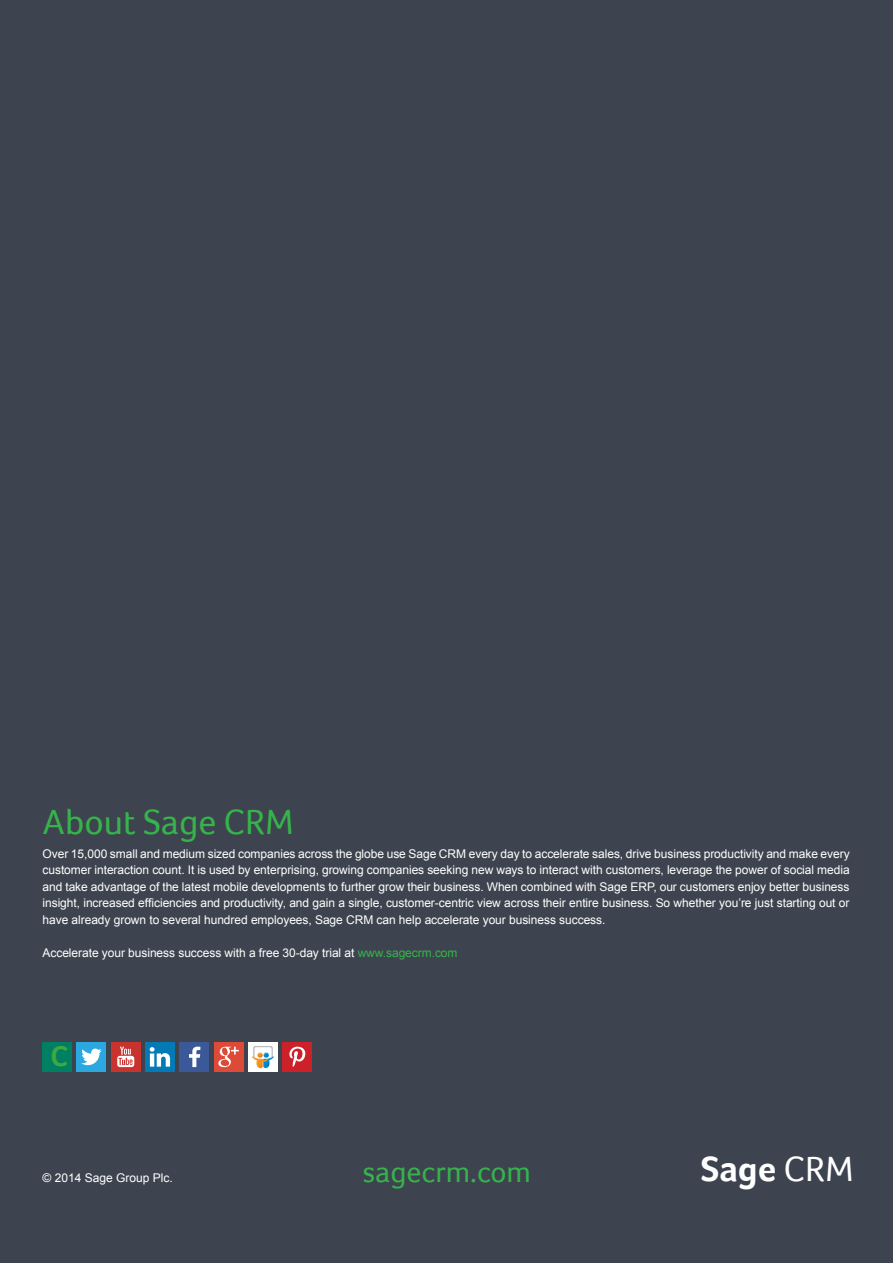
<style>
.page{position:relative;width:893px;height:1263px;background:#3e444f}
.page>*{position:absolute;margin:0;border:0;box-sizing:border-box;transform-origin:0 0}
.t1{font:36px "Foco";color:#35b44a}
.logo_white{font:700 36px "Foco";color:#fff}
.t2{font:30px "Foco";color:#35b44a}
.t3{font:700 29.1px "Foco";color:#40a840}
.t4{font:12px/16.5px "Arial";letter-spacing:-.005em;color:#fff;text-align:justify}
.s1{color:#35b44a}
.s2{font-weight:400}
</style>
<div class="page">
<div style="left:248px;top:1042px;width:30px;height:29px;background:#fff"></div>
<img style="left:252px;top:1046px;width:22px;height:23px">
<div style="left:180px;top:1042px;width:29px;height:29px;background:#3b5999"></div>
<svg style="left:189px;top:1047px;width:11px;height:20px"></svg>
<div style="left:77px;top:1042px;width:29px;height:29px;background:#2ba8e0"></div>
<svg style="left:81px;top:1048px;width:21px;height:17px"></svg>
<div style="left:283px;top:1042px;width:29px;height:29px;background:#cc2129"></div>
<svg style="left:289px;top:1046px;width:17px;height:21px"></svg>
<div style="left:214px;top:1042px;width:29px;height:29px;background:#de4a38"></div>
<svg style="left:218px;top:1047px;width:21px;height:20px"></svg>
<div style="left:145px;top:1042px;width:30px;height:29px;background:#037ab5"></div>
<svg style="left:150px;top:1047px;width:20px;height:19px"></svg>
<div style="left:111px;top:1042px;width:29px;height:29px;background:#c9332e"></div>
<svg style="left:117px;top:1047px;width:17px;height:20px"></svg>
<div style="left:43px;top:1042px;width:29px;height:29px;background:#008063"></div>
<p class="t1" style="left:43px;top:801px;width:253px">About Sage CRM</p>
<p class="t4" style="left:43px;top:845px;width:809px">Over 15,000 small and medium sized companies across the globe use Sage CRM every day to accelerate sales, drive business productivity and make every customer interaction count. It is used by enterprising, growing companies seeking new ways to interact with customers, leverage the power of social media and take advantage of the latest mobile developments to further grow their business. When combined with Sage ERP, our customers enjoy better business insight, increased efficiencies and productivity, and gain a single, customer-centric view across their entire business. So whether you’re just starting out or have already grown to several hundred employees, Sage CRM can help accelerate your business success.</p>
<p class="t4" style="left:43px;top:944px;width:416px">Accelerate your business success with a free 30-day trial at <span class="s1">www.sagecrm.com</span></p>
<h3 class="t3" style="left:50px;top:1039px;width:19px">C</h3>
<p class="t4" style="left:43px;top:1169px;width:132px">© 2014 Sage Group Plc.</p>
<p class="t2" style="left:363px;top:1155px;width:170px">sagecrm.com</p>
<p class="logo_white" style="left:701px;top:1148px;width:154px">Sage <span class="s2">CRM</span></p>
</div>
